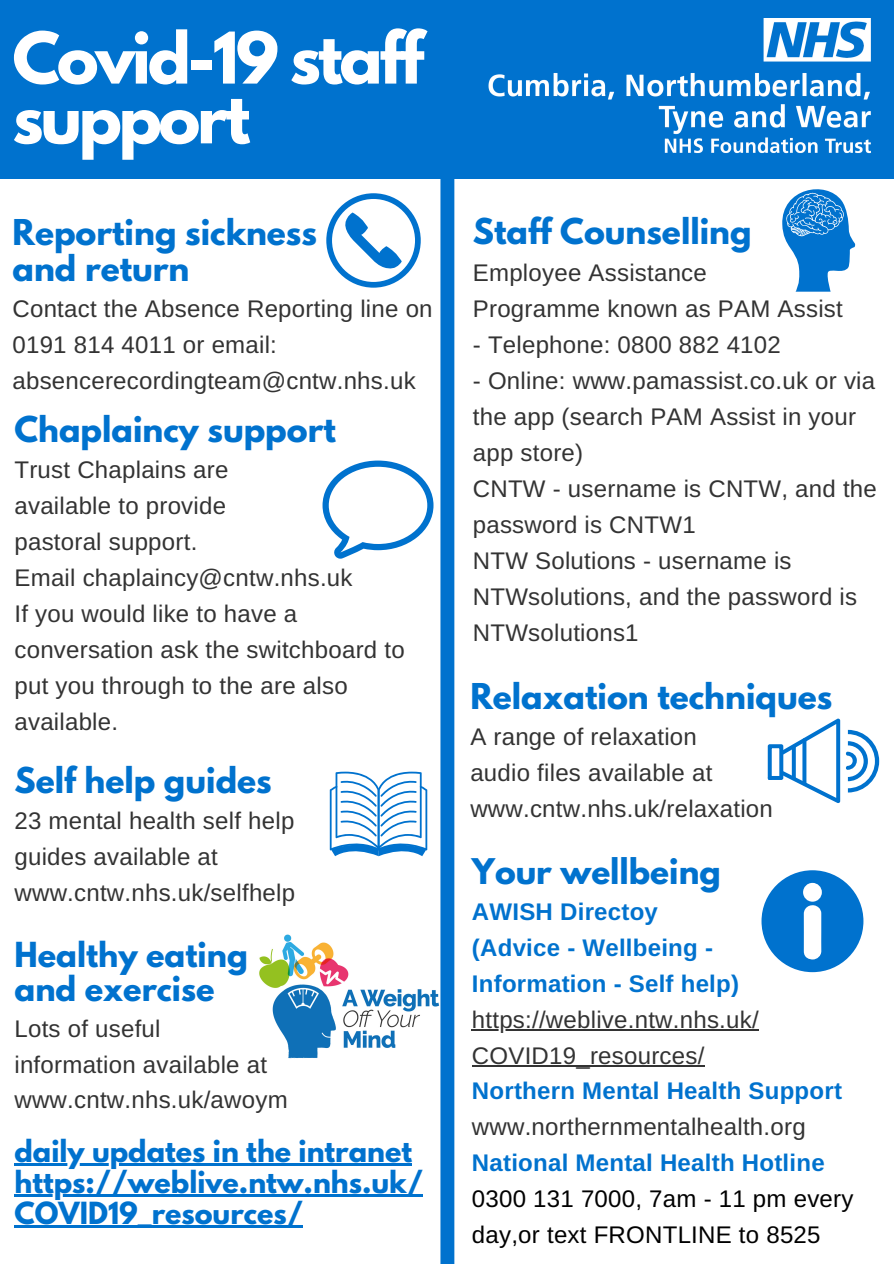
<style>
.page{position:relative;width:894px;height:1264px;background:#fff}
.page>*{position:absolute;margin:0;border:0;box-sizing:border-box;transform-origin:0 0}
.t1{font:700 63px/59.7px "League Spartan";letter-spacing:-.05em;color:#fff}
.t2{font:700 31.5px/36px "League Spartan";color:#0072ce}
.t3{font:700 31.35px "League Spartan";color:#0072ce}
.t4{font:700 30.6px/35px "League Spartan";color:#0072ce}
.t5{font:700 27px/30.9px "League Spartan";color:#0072ce}
.t6{font:24px/36px "Arimo";letter-spacing:.01em;color:#333}
.t7{font:700 24px/35.8px "Arimo";letter-spacing:.01em;color:#0072ce}
.t8{font:24px/35.8px "Arimo";letter-spacing:.01em;color:#000}
</style>
<div class="page">
<svg style="left:322px;top:460px;width:111px;height:98px"></svg>
<div style="left:0;top:0;width:893px;height:178px;background:#0072ce"></div>
<svg style="left:782px;top:189px;width:73px;height:103px"></svg>
<svg style="left:767px;top:718px;width:72px;height:85px"></svg>
<svg style="left:845px;top:730px;width:33px;height:62px"></svg>
<svg style="left:330px;top:771px;width:97px;height:85px"></svg>
<svg style="left:326px;top:193px;width:94px;height:95px"></svg>
<svg style="left:761px;top:870px;width:102px;height:102px"></svg>
<hr style="left:472px;top:1029px;width:286px;height:1px;background:#333">
<hr style="left:472px;top:1064px;width:232px;height:2px;background:#333">
<img style="left:259px;top:934px;width:181px;height:125px">
<svg style="left:440px;top:178px;width:14px;height:1085px;background:#0876cf"></svg>
<img style="left:488px;top:18px;width:383px;height:136px">
<hr style="left:14px;top:1163px;width:398px;height:2px;background:#0072ce">
<hr style="left:14px;top:1194px;width:409px;height:2px;background:#0072ce">
<hr style="left:14px;top:1225px;width:272px;height:2px;background:#0072ce">
<svg style="left:286px;top:1225px;width:17px;height:2px"></svg>
<h1 class="t1" style="left:12px;top:36px;width:412px">Covid-19 staff support</h1>
<h2 class="t2" style="left:12px;top:218px;width:306px">Reporting sickness and return</h2>
<p class="t6" style="left:12px;top:291px;width:421px">Contact the Absence Reporting line on<br>0191 814 4011 or email: absencerecordingteam@cntw.nhs.uk</p>
<h2 class="t2" style="left:14px;top:415px;width:323px">Chaplaincy support</h2>
<p class="t6" style="left:14px;top:451px;width:391px">Trust Chaplains are<br>available to provide<br>pastoral support.<br>Email chaplaincy@cntw.nhs.uk<br>If you would like to have a conversation ask the switchboard to put you through to the are also available.</p>
<h2 class="t2" style="left:14px;top:766px;width:259px">Self help guides</h2>
<p class="t6" style="left:14px;top:802px;width:282px">23 mental health self help guides available at www.cntw.nhs.uk/selfhelp</p>
<p class="t4" style="left:14px;top:940px;width:235px">Healthy eating and exercise</p>
<p class="t6" style="left:14px;top:1010px;width:274px;line-height:35.5px">Lots of useful information available at www.cntw.nhs.uk/awoym</p>
<p class="t5" style="left:14px;top:1138px;width:410px">daily updates in the intranet https://weblive.ntw.nhs.uk/<br>COVID19_resources/</p>
<h2 class="t2" style="left:472px;top:218px;width:280px">Staff Counselling</h2>
<p class="t6" style="left:472px;top:254px;width:371px">Employee Assistance<br>Programme known as PAM Assist</p>
<p class="t6" style="left:472px;top:326px;width:309px">- Telephone: 0800 882 4102</p>
<p class="t6" style="left:472px;top:362px;width:405px">- Online: www.pamassist.co.uk or via the app (search PAM Assist in your app store)<br>CNTW - username is CNTW, and the password is CNTW1<br>NTW Solutions - username is<br>NTWsolutions, and the password is<br>NTWsolutions1</p>
<h2 class="t2" style="left:470px;top:682px;width:363px">Relaxation techniques</h2>
<p class="t6" style="left:470px;top:719px;width:304px">A range of relaxation<br>audio files available at www.cntw.nhs.uk/relaxation</p>
<h3 class="t3" style="left:472px;top:855px;width:250px">Your wellbeing</h3>
<p class="t7" style="left:472px;top:894px;width:269px">AWISH Directoy (Advice - Wellbeing -<br>Information - Self help)</p>
<p class="t6" style="left:472px;top:1001px;width:288px">https://weblive.ntw.nhs.uk/<br>COVID19_resources/</p>
<p class="t7" style="left:472px;top:1073px;width:371px">Northern Mental Health Support</p>
<p class="t6" style="left:472px;top:1108px;width:335px">www.northernmentalhealth.org</p>
<p class="t7" style="left:472px;top:1144px;width:354px">National Mental Health Hotline</p>
<p class="t8" style="left:472px;top:1180px;width:383px">0300 131 7000, 7am - 11 pm every day,or text FRONTLINE to 8525</p>
</div>
